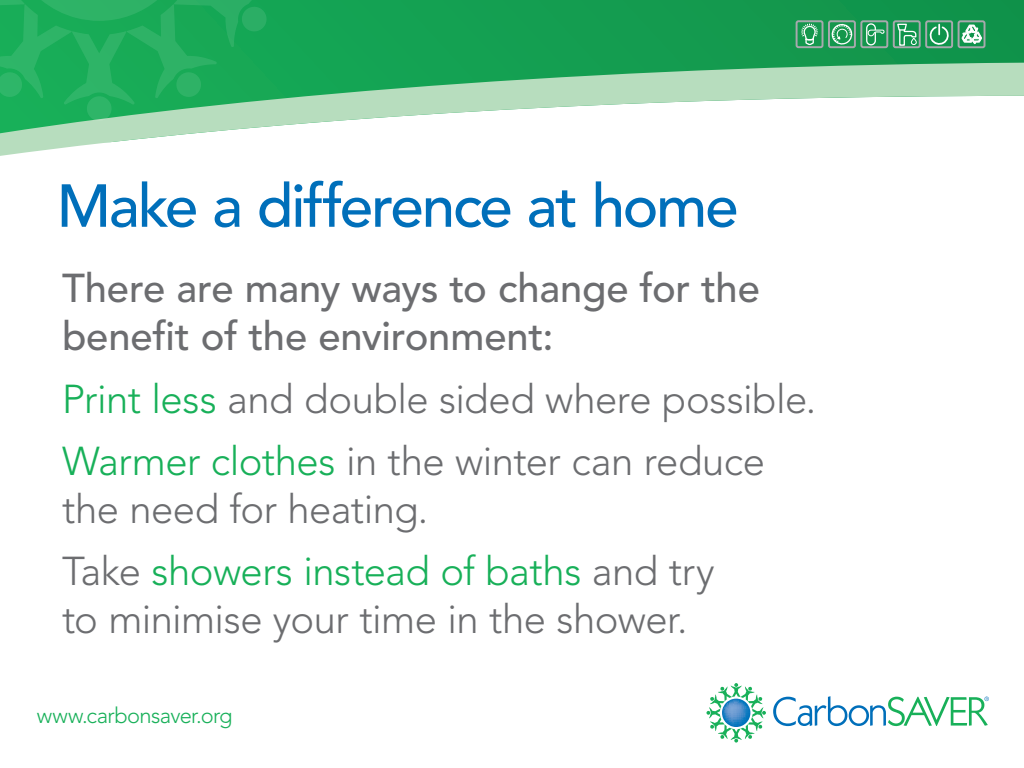
<style>
.page{position:relative;width:1024px;height:768px;background:#fff}
.page>*{position:absolute;margin:0;border:0;box-sizing:border-box;transform-origin:0 0}
.t1{font:500 60px "Avenir LT Std";letter-spacing:-.035em;color:#006fba}
.t2{font:300 40px/48px "Avenir LT Std";letter-spacing:-.015em;color:#6c6d70}
.t3{font:500 40px/48px "Avenir LT Std";letter-spacing:-.005em;color:#6c6d70}
.t4{font:300 21.9px "Avenir LT Std";letter-spacing:-.03em;color:#18b059}
.s1{color:#18b059}
</style>
<div class="page">
<svg style="left:268px;top:0;width:756px;height:63px"></svg>
<svg style="left:0;top:63px;width:1024px;height:93px"></svg>
<div style="left:87px;top:96px;width:25px;height:25px;background:#2eb568;border-radius:50%"></div>
<svg style="left:0;top:0;width:268px;height:105px"></svg>
<svg style="left:773px;top:696px;width:216px;height:30px"></svg>
<svg style="left:706px;top:683px;width:60px;height:60px"></svg>
<svg style="left:801px;top:23px;width:17px;height:22px"></svg>
<div style="left:796px;top:20px;width:27px;height:28px;border:2px solid #a8a9ad;border-radius:2px"></div>
<svg style="left:831px;top:23px;width:22px;height:22px"></svg>
<div style="left:828px;top:20px;width:28px;height:28px;border:2px solid #a8a9ad;border-radius:2px"></div>
<svg style="left:868px;top:29px;width:17px;height:9px"></svg>
<div style="left:866px;top:23px;width:10px;height:22px;border:1px solid #fff;border-radius:4px"></div>
<div style="left:860px;top:20px;width:28px;height:28px;border:2px solid #a8a9ad;border-radius:2px"></div>
<svg style="left:892px;top:19px;width:62px;height:30px"></svg>
<div style="left:958px;top:20px;width:27px;height:28px;border:2px solid #a8a9ad;border-radius:2px"></div>
<svg style="left:962px;top:25px;width:20px;height:19px"></svg>
<p class="t1" style="left:57px;top:171px;width:683px">Make a difference at home</p>
<p class="t3" style="left:62px;top:266px;width:699px">There are many ways to change for the benefit of the environment:</p>
<p class="t2" style="left:62px;top:375px;width:756px"><span class="s1">Print less</span> and double sided where possible.</p>
<p class="t2" style="left:62px;top:437px;width:704px"><span class="s1">Warmer clothes</span> in the winter can reduce the need for heating.</p>
<p class="t2" style="left:62px;top:547px;width:654px">Take <span class="s1">showers instead of baths</span> and try to minimise your time in the shower.</p>
<p class="t4" style="left:37px;top:703px;width:197px">www.carbonsaver.org</p>
</div>
